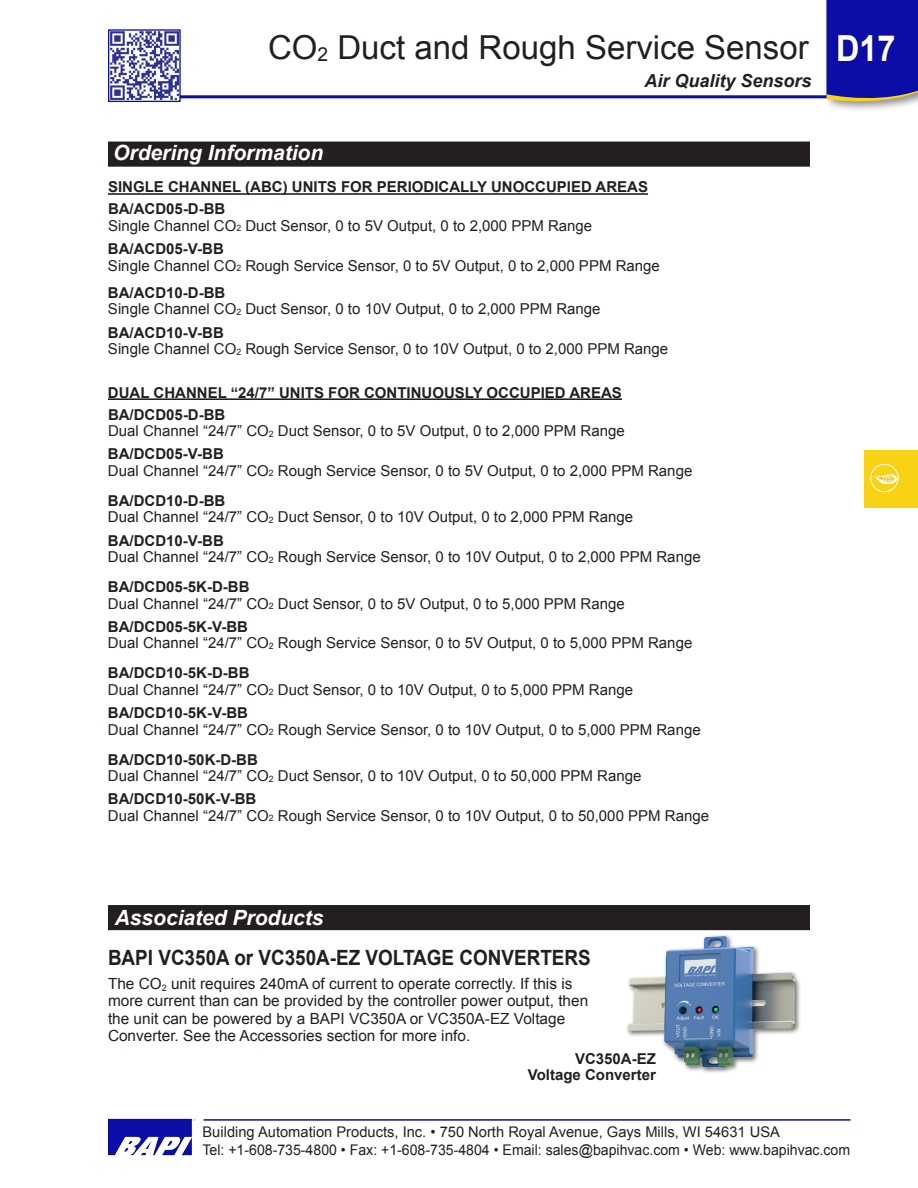
<style>
.page{position:relative;width:918px;height:1188px;background:#fff}
.page>*{position:absolute;margin:0;border:0;box-sizing:border-box;transform-origin:0 0}
.t1{font:700 36px "Arial";color:#fff;scale:.9 1}
.Sub_Section_Title{font:33px "Arial";color:#231f20}
.t2{font:700 21px "Arial";color:#231f20;scale:.9 1}
.Subhead{font:italic 700 21px "Arial";color:#fff}
.Section_Title_-_Cont{font:italic 700 18px "Arial";color:#231f20}
.t3{font:15.3px/17.2px "Arial";color:#231f20}
.t4{font:15px "Arial";color:#231f20}
.Pict_Title{font:700 15px/15.8px "Arial";color:#231f20;text-align:right}
.t5{font:14.7px "Arial";color:#231f20;scale:.96 1}
.t6{font:14.7px "Arial";color:#231f20}
.s1{font-size:19.2px}
.s2{font-size:8.7px}
.s3{font-style:inherit}
</style>
<div class="page">
<hr style="left:124px;top:95px;width:760px;height:3px;background:#0c0ca6">
<img style="left:110px;top:32px;width:69px;height:68px">
<div style="left:108px;top:29px;width:73px;height:73px;border:1px solid #0c0ca6"></div>
<div style="left:823px;top:0;width:95px;height:112px;background:#231f20;opacity:.5"></div>
<svg style="left:826px;top:0;width:92px;height:106px;background:#201fa4"></svg>
<div style="left:864px;top:451px;width:54px;height:57px;background:#f8d215"></div>
<div style="left:870px;top:464px;width:29px;height:28px;border:1px solid #fff;border-radius:50%"></div>
<svg style="left:872px;top:472px;width:27px;height:13px"></svg>
<hr style="left:204px;top:1119px;width:647px;height:2px;background:#0c0ca6">
<img style="left:108px;top:1118px;width:87px;height:38px">
<div style="left:109px;top:906px;width:700px;height:23px;background:#231f20"></div>
<div style="left:108px;top:905px;width:702px;height:25px;border:2px solid #231f20"></div>
<div style="left:626px;top:933px;width:175px;height:140px;background:#231f20;opacity:.65"></div>
<img style="left:628px;top:936px;width:96px;height:107px">
<hr style="left:108px;top:193px;width:540px;height:2px;background:#231f20">
<hr style="left:108px;top:398px;width:514px;height:2px;background:#231f20">
<div style="left:109px;top:142px;width:700px;height:24px;background:#231f20"></div>
<div style="left:108px;top:142px;width:702px;height:25px;border:2px solid #231f20"></div>
<p class="Sub_Section_Title" style="left:268px;top:25px;width:542px">CO<span class="s1">2</span> Duct and Rough Service Sensor</p>
<p class="Subhead" style="left:113px;top:139px;width:212px">Ordering Information</p>
<p class="Section_Title_-_Cont" style="left:644px;top:69px;width:169px">Air Quality Sensors</p>
<p class="Pict_Title" style="left:108px;top:180px;width:542px">SINGLE CHANNEL (ABC) UNITS FOR PERIODICALLY UNOCCUPIED AREAS</p>
<p class="Pict_Title" style="left:108px;top:202px;width:119px">BA/ACD05-D-BB</p>
<p class="t4" style="left:108px;top:216px;width:486px">Single Channel CO<span class="s2">2</span> Duct Sensor, 0 to 5V Output, 0 to 2,000 PPM Range</p>
<p class="Pict_Title" style="left:108px;top:241px;width:117px">BA/ACD05-V-BB</p>
<p class="t4" style="left:108px;top:255px;width:553px">Single Channel CO<span class="s2">2</span> Rough Service Sensor, 0 to 5V Output, 0 to 2,000 PPM Range</p>
<p class="Pict_Title" style="left:108px;top:285px;width:119px">BA/ACD10-D-BB</p>
<p class="t4" style="left:108px;top:299px;width:494px">Single Channel CO<span class="s2">2</span> Duct Sensor, 0 to 10V Output, 0 to 2,000 PPM Range</p>
<p class="Pict_Title" style="left:108px;top:325px;width:117px">BA/ACD10-V-BB</p>
<p class="t4" style="left:108px;top:339px;width:562px">Single Channel CO<span class="s2">2</span> Rough Service Sensor, 0 to 10V Output, 0 to 2,000 PPM Range</p>
<p class="Pict_Title" style="left:108px;top:385px;width:515px">DUAL CHANNEL “24/7” UNITS FOR CONTINUOUSLY OCCUPIED AREAS</p>
<p class="Pict_Title" style="left:108px;top:407px;width:119px">BA/DCD05-D-BB</p>
<p class="t4" style="left:108px;top:421px;width:518px">Dual Channel “24/7” CO<span class="s2">2</span> Duct Sensor, 0 to 5V Output, 0 to 2,000 PPM Range</p>
<p class="Pict_Title" style="left:108px;top:447px;width:117px">BA/DCD05-V-BB</p>
<p class="t4" style="left:108px;top:461px;width:586px">Dual Channel “24/7” CO<span class="s2">2</span> Rough Service Sensor, 0 to 5V Output, 0 to 2,000 PPM Range</p>
<p class="Pict_Title" style="left:108px;top:493px;width:119px">BA/DCD10-D-BB</p>
<p class="t4" style="left:108px;top:507px;width:527px">Dual Channel “24/7” CO<span class="s2">2</span> Duct Sensor, 0 to 10V Output, 0 to 2,000 PPM Range</p>
<p class="Pict_Title" style="left:108px;top:533px;width:117px">BA/DCD10-V-BB</p>
<p class="t4" style="left:108px;top:547px;width:594px">Dual Channel “24/7” CO<span class="s2">2</span> Rough Service Sensor, 0 to 10V Output, 0 to 2,000 PPM Range</p>
<p class="Pict_Title" style="left:108px;top:579px;width:143px">BA/DCD05-5K-D-BB</p>
<p class="t4" style="left:108px;top:593px;width:518px">Dual Channel “24/7” CO<span class="s2">2</span> Duct Sensor, 0 to 5V Output, 0 to 5,000 PPM Range</p>
<p class="Pict_Title" style="left:108px;top:619px;width:142px">BA/DCD05-5K-V-BB</p>
<p class="t4" style="left:108px;top:633px;width:586px">Dual Channel “24/7” CO<span class="s2">2</span> Rough Service Sensor, 0 to 5V Output, 0 to 5,000 PPM Range</p>
<p class="Pict_Title" style="left:108px;top:666px;width:143px">BA/DCD10-5K-D-BB</p>
<p class="t4" style="left:108px;top:680px;width:527px">Dual Channel “24/7” CO<span class="s2">2</span> Duct Sensor, 0 to 10V Output, 0 to 5,000 PPM Range</p>
<p class="Pict_Title" style="left:108px;top:705px;width:142px">BA/DCD10-5K-V-BB</p>
<p class="t4" style="left:108px;top:719px;width:594px">Dual Channel “24/7” CO<span class="s2">2</span> Rough Service Sensor, 0 to 10V Output, 0 to 5,000 PPM Range</p>
<p class="Pict_Title" style="left:108px;top:752px;width:151px">BA/DCD10-50K-D-BB</p>
<p class="t4" style="left:108px;top:766px;width:535px">Dual Channel “24/7” CO<span class="s2">2</span> Duct Sensor, 0 to 10V Output, 0 to 50,000 PPM Range</p>
<p class="Pict_Title" style="left:108px;top:792px;width:150px">BA/DCD10-50K-V-BB</p>
<p class="t4" style="left:108px;top:806px;width:603px">Dual Channel “24/7” CO<span class="s2">2</span> Rough Service Sensor, 0 to 10V Output, 0 to 50,000 PPM Range</p>
<p class="t1" style="left:836px;top:24px;width:68px"><span class="s3">D</span>17</p>
<p class="Subhead" style="left:115px;top:904px;width:210px">Associated Products</p>
<p class="t2" style="left:108px;top:944px;width:538px">BAPI VC350A or VC350A-EZ VOLTAGE CONVERTERS</p>
<p class="t3" style="left:108px;top:975px;width:482px">The CO<sub>2</sub> unit requires 240mA of current to operate correctly. If this is more current than can be provided by the controller power output, then the unit can be powered by a BAPI VC350A or VC350A-EZ Voltage Converter. See the Accessories section for more info.</p>
<p class="Pict_Title" style="left:528px;top:1051px;width:130px">VC350A-EZ<br>Voltage Converter</p>
<p class="t6" style="left:202px;top:1123px;width:579px">Building Automation Products, Inc. • 750 North Royal Avenue, Gays Mills, WI 54631 USA</p>
<p class="t5" style="left:202px;top:1141px;width:676px">Tel: +1-608-735-4800 • Fax: +1-608-735-4804 • Email: sales@bapihvac.com • Web: www.bapihvac.com</p>
</div>
